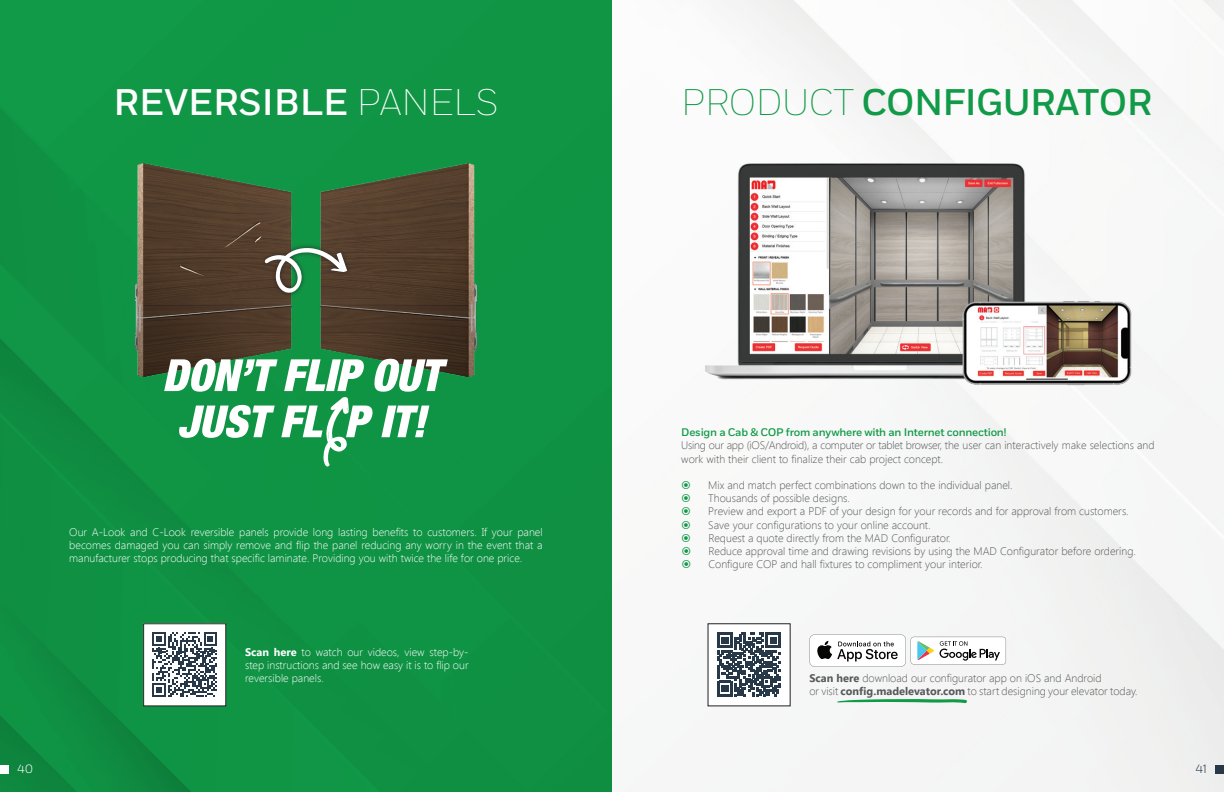
<style>
.page{position:relative;width:1224px;height:792px;background:#fff}
.page>*{position:absolute;margin:0;border:0;box-sizing:border-box;transform-origin:0 0}
.t1{font:500 37px "Fort";letter-spacing:-.02em;color:#119a48}
.t2{font:500 37px "Fort";color:#fff}
.t3{font:300 12px "Fort";color:#fff}
.t4{font:300 12px "Fort";color:#273948}
.t5{font:300 11px/13.2px "Segoe UI";color:#57585a}
.t6{font:300 11px/13.2px "Segoe UI";color:#fff;text-align:justify}
.t7{font:500 11px "Fort";letter-spacing:-.02em;color:#119a48}
.s1{font-weight:200}
.s2{font-weight:700}
</style>
<div class="page">
<div style="left:707px;top:0;width:517px;height:792px;background:#f6f6f6"></div>
<div style="left:0;top:0;width:612px;height:792px;background:#0f9344"></div>
<img style="left:136px;top:164px;width:340px;height:213px">
<div style="left:260px;top:243px;width:92px;height:55px;background:#231f20;opacity:.75"></div>
<svg style="left:265px;top:248px;width:82px;height:45px"></svg>
<svg style="left:164px;top:359px;width:284px;height:108px"></svg>
<div style="left:144px;top:624px;width:82px;height:82px;background:#fff"></div>
<svg style="left:152px;top:632px;width:65px;height:65px"></svg>
<div style="left:143px;top:623px;width:83px;height:83px;border:1px solid #231f20"></div>
<img style="left:705px;top:164px;width:358px;height:221px">
<div style="left:708px;top:624px;width:82px;height:82px;background:#fff"></div>
<svg style="left:717px;top:633px;width:64px;height:63px"></svg>
<svg style="left:837px;top:699px;width:131px;height:4px"></svg>
<svg style="left:809px;top:634px;width:197px;height:33px"></svg>
<img style="left:962px;top:301px;width:171px;height:84px">
<div style="left:1215px;top:766px;width:9px;height:8px;background:#273948"></div>
<div style="left:0;top:766px;width:9px;height:8px;background:#fff"></div>
<h1 class="t2" style="left:113px;top:80px;width:387px">REVERSIBLE <span class="s1">PANELS</span></h1>
<p class="t6" style="left:69px;top:525px;width:475px">Our A-Look and C-Look reversible panels provide long lasting benefits to customers. If your panel becomes damaged you can simply remove and flip the panel reducing any worry in the event that a manufacturer stops producing that specific laminate. Providing you with twice the life for one price.</p>
<p class="t6" style="left:245px;top:645px;width:225px"><span class="s2">Scan here</span> to watch our videos, view step-by&shy;step instructions and see how easy it is to flip our reversible panels.</p>
<h1 class="t1" style="left:681px;top:80px;width:472px"><span class="s1">PRODUCT</span> CONFIGURATOR</h1>
<p class="t7" style="left:681px;top:426px;width:327px">Design a Cab &amp; COP from anywhere with an Internet connection!</p>
<p class="t5" style="left:681px;top:438px;width:475px">Using our app (iOS/Android), a computer or tablet browser, the user can interactively make selections and work with their client to finalize their cab project concept.</p>
<p class="t5" style="left:708px;top:478px;width:429px">Mix and match perfect combinations down to the individual panel.<br>Thousands of possible designs.<br>Preview and export a PDF of your design for your records and for approval from customers.<br>Save your configurations to your online account.<br>Request a quote directly from the MAD Configurator.<br>Reduce approval time and drawing revisions by using the MAD Configurator before ordering.<br>Configure COP and hall fixtures to compliment your interior.</p>
<p class="t5" style="left:809px;top:671px;width:330px"><span class="s2">Scan here</span> download our configurator app on iOS and Android<br>or visit <span class="s2">config.madelevator.com</span> to start designing your elevator today.</p>
<p class="t3" style="left:17px;top:762px;width:18px">40</p>
<p class="t4" style="left:1195px;top:762px;width:13px">41</p>
</div>
